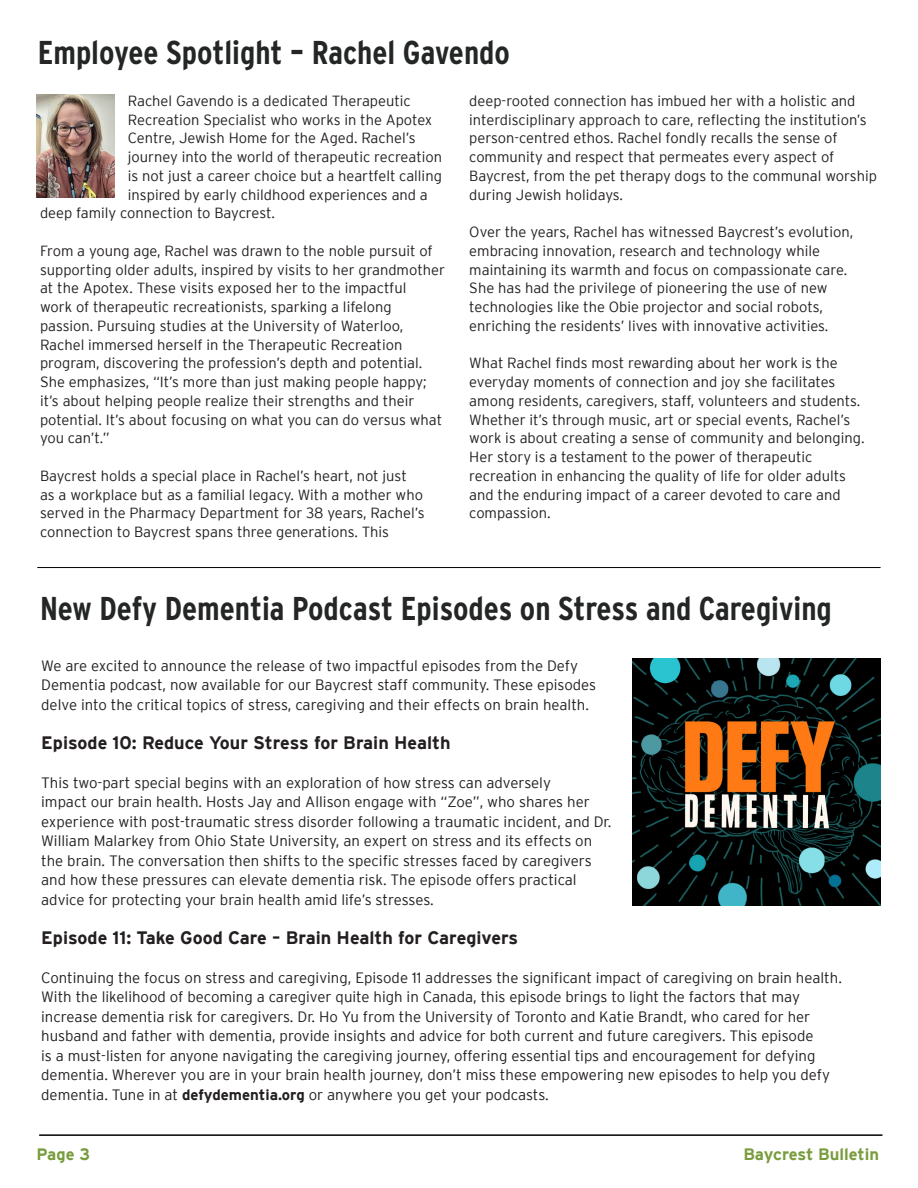
<style>
.page{position:relative;width:918px;height:1188px;background:#fff}
.page>*{position:absolute;margin:0;border:0;box-sizing:border-box;transform-origin:0 0}
.heading{font:700 33px "Interstate Condensed";color:#242626}
.t1{font:700 18px "Interstate";color:#231f20}
.t2{font:700 16.5px "Interstate";letter-spacing:-.01em;color:#799c3d}
.t3{font:300 15px/19.5px "Interstate";color:#231f20}
.t4{font:300 14.7px/18.8px "Interstate";color:#231f20}
.s1{font-weight:700}
</style>
<div class="page">
<hr style="left:37px;top:567px;width:844px;height:1px;background:#000">
<hr style="left:39px;top:1134px;width:843px;height:2px;background:#000">
<img style="left:37px;top:94px;width:77px;height:104px">
<img style="left:632px;top:659px;width:248px;height:246px">
<p class="heading" style="left:38px;top:34px;width:474px">Employee Spotlight – Rachel Gavendo</p>
<p class="t4" style="left:128px;top:91px;width:284px">Rachel Gavendo is a dedicated Therapeutic</p>
<p class="t4" style="left:128px;top:110px;width:306px">Recreation Specialist who works in the Apotex</p>
<p class="t4" style="left:128px;top:129px;width:289px">Centre, Jewish Home for the Aged. Rachel’s</p>
<p class="t4" style="left:128px;top:148px;width:316px">journey into the world of therapeutic recreation</p>
<p class="t4" style="left:128px;top:166px;width:315px">is not just a career choice but a heartfelt calling</p>
<p class="t4" style="left:128px;top:185px;width:301px">inspired by early childhood experiences and a</p>
<p class="t4" style="left:40px;top:204px;width:236px">deep family connection to Baycrest.</p>
<p class="t4" style="left:40px;top:241px;width:407px">From a young age, Rachel was drawn to the noble pursuit of supporting older adults, inspired by visits to her grandmother at the Apotex. These visits exposed her to the impactful<br>work of therapeutic recreationists, sparking a lifelong passion. Pursuing studies at the University of Waterloo, Rachel immersed herself in the Therapeutic Recreation program, discovering the profession’s depth and potential.<br>She emphasizes, “It’s more than just making people happy; it’s about helping people realize their strengths and their potential. It’s about focusing on what you can do versus what you can’t.”</p>
<p class="t4" style="left:40px;top:466px;width:386px">Baycrest holds a special place in Rachel’s heart, not just as a workplace but as a familial legacy. With a mother who served in the Pharmacy Department for 38 years, Rachel’s connection to Baycrest spans three generations. This</p>
<p class="t4" style="left:469px;top:91px;width:409px">deep-rooted connection has imbued her with a holistic and interdisciplinary approach to care, reflecting the institution’s person-centred ethos. Rachel fondly recalls the sense of community and respect that permeates every aspect of Baycrest, from the pet therapy dogs to the communal worship during Jewish holidays.</p>
<p class="t4" style="left:469px;top:223px;width:385px">Over the years, Rachel has witnessed Baycrest’s evolution, embracing innovation, research and technology while maintaining its warmth and focus on compassionate care.<br>She has had the privilege of pioneering the use of new technologies like the Obie projector and social robots, enriching the residents’ lives with innovative activities.</p>
<p class="t4" style="left:469px;top:354px;width:397px">What Rachel finds most rewarding about her work is the everyday moments of connection and joy she facilitates among residents, caregivers, staff, volunteers and students.<br>Whether it’s through music, art or special events, Rachel’s work is about creating a sense of community and belonging.<br>Her story is a testament to the power of therapeutic recreation in enhancing the quality of life for older adults and the enduring impact of a career devoted to care and compassion.</p>
<p class="heading" style="left:40px;top:590px;width:793px">New Defy Dementia Podcast Episodes on Stress and Caregiving</p>
<p class="t3" style="left:41px;top:655px;width:556px">We are excited to announce the release of two impactful episodes from the Defy<br>Dementia podcast, now available for our Baycrest staff community. These episodes delve into the critical topics of stress, caregiving and their effects on brain health.</p>
<p class="t1" style="left:41px;top:732px;width:411px">Episode 10: Reduce Your Stress for Brain Health</p>
<p class="t3" style="left:41px;top:772px;width:572px">This two-part special begins with an exploration of how stress can adversely<br>impact our brain health. Hosts Jay and Allison engage with “Zoe”, who shares her experience with post-traumatic stress disorder following a traumatic incident, and Dr.<br>William Malarkey from Ohio State University, an expert on stress and its effects on the brain. The conversation then shifts to the specific stresses faced by caregivers and how these pressures can elevate dementia risk. The episode offers practical advice for protecting your brain health amid life’s stresses.</p>
<p class="t1" style="left:41px;top:927px;width:478px">Episode 11: Take Good Care – Brain Health for Caregivers</p>
<p class="t3" style="left:41px;top:967px;width:802px">Continuing the focus on stress and caregiving, Episode 11 addresses the significant impact of caregiving on brain health.<br>With the likelihood of becoming a caregiver quite high in Canada, this episode brings to light the factors that may increase dementia risk for caregivers. Dr. Ho Yu from the University of Toronto and Katie Brandt, who cared for her husband and father with dementia, provide insights and advice for both current and future caregivers. This episode<br>is a must-listen for anyone navigating the caregiving journey, offering essential tips and encouragement for defying dementia. Wherever you are in your brain health journey, don’t miss these empowering new episodes to help you defy dementia. Tune in at <span class="s1">defydementia.org</span> or anywhere you get your podcasts.</p>
<p class="t2" style="left:37px;top:1145px;width:55px">Page 3</p>
<p class="t2" style="left:743px;top:1145px;width:137px">Baycrest Bulletin</p>
</div>
